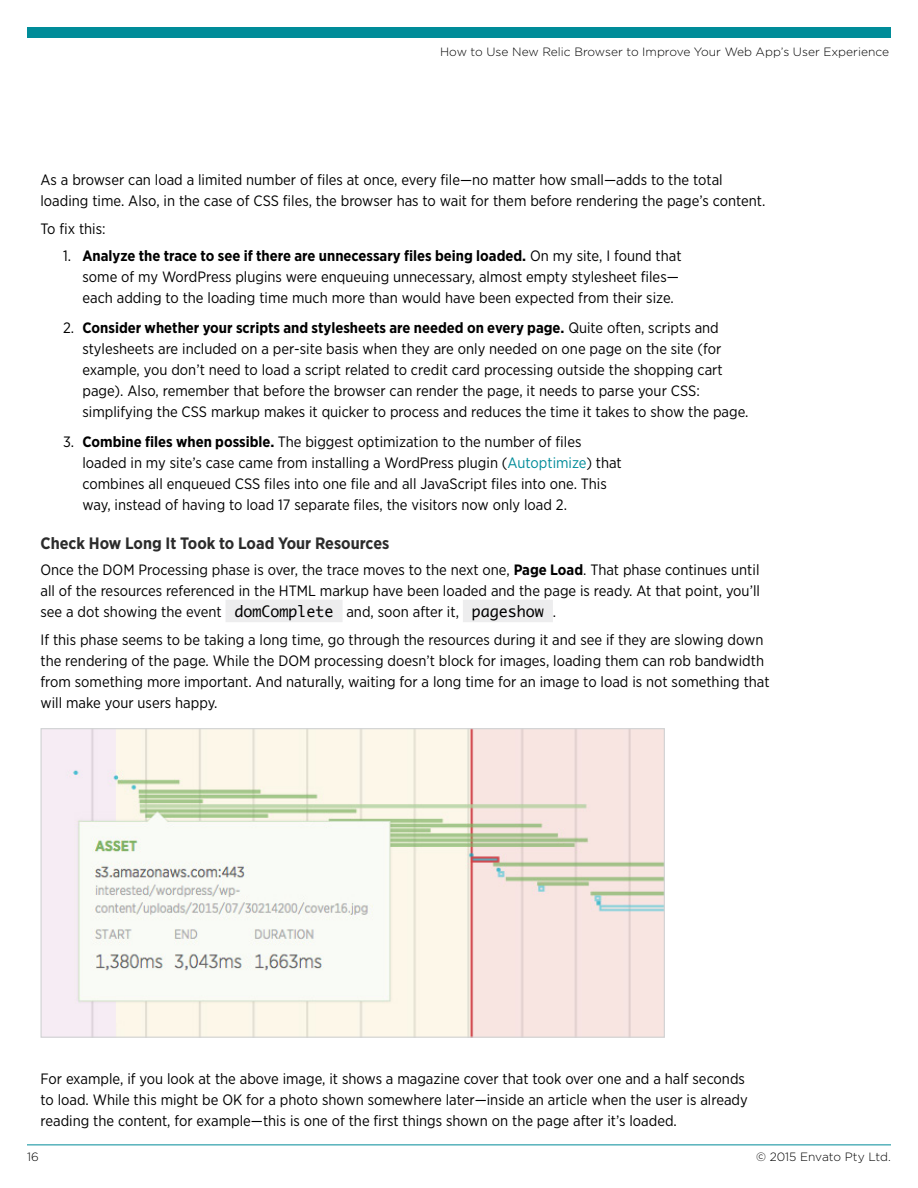
<style>
.page{position:relative;width:918px;height:1188px;background:#fff}
.page>*{position:absolute;margin:0;border:0;box-sizing:border-box;transform-origin:0 0}
.Subhead2{font:700 16.5px "Gotham Narrow";color:#2c2c2c}
.Body_Copy{font:15px/21px "Gotham Narrow";color:#000}
.t1{font:300 12px "Gotham";color:#000}
.s1{font-weight:700}
.s2{color:#008c99}
.s3{font-family:"Monaco"}
</style>
<div class="page">
<div style="left:27px;top:27px;width:864px;height:11px;background:#008c99"></div>
<hr style="left:27px;top:1145px;width:864px;height:1px;background:#008c99">
<div style="left:226px;top:600px;width:117px;height:22px;background:#ededee"></div>
<div style="left:463px;top:600px;width:90px;height:22px;background:#ededee"></div>
<img style="left:43px;top:730px;width:620px;height:306px">
<p class="t1" style="left:440px;top:44px;width:450px">How to Use New Relic Browser to Improve Your Web App’s User Experience</p>
<p class="Body_Copy" style="left:40px;top:169px;width:726px">As a browser can load a limited number of files at once, every file—no matter how small—adds to the total loading time. Also, in the case of CSS files, the browser has to wait for them before rendering the page’s content.</p>
<p class="Body_Copy" style="left:40px;top:217px;width:67px">To fix this:</p>
<p class="Body_Copy" style="left:82px;top:245px;width:601px;text-indent:-20px">1. <span class="s1">Analyze the trace to see if there are unnecessary files being loaded.</span> On my site, I found that some of my WordPress plugins were enqueuing unnecessary, almost empty stylesheet files— each adding to the loading time much more than would have been expected from their size.</p>
<p class="Body_Copy" style="left:82px;top:317px;width:668px;text-indent:-20px">2. <span class="s1">Consider whether your scripts and stylesheets are needed on every page.</span> Quite often, scripts and stylesheets are included on a per-site basis when they are only needed on one page on the site (for example, you don’t need to load a script related to credit card processing outside the shopping cart page). Also, remember that before the browser can render the page, it needs to parse your CSS: simplifying the CSS markup makes it quicker to process and reduces the time it takes to show the page.</p>
<p class="Body_Copy" style="left:82px;top:431px;width:541px;text-indent:-20px">3. <span class="s1">Combine files when possible.</span> The biggest optimization to the number of files loaded in my site’s case came from installing a WordPress plugin (<span class="s2">Autoptimize</span>) that combines all enqueued CSS files into one file and all JavaScript files into one. This way, instead of having to load 17 separate files, the visitors now only load 2.</p>
<p class="Subhead2" style="left:40px;top:532px;width:350px">Check How Long It Took to Load Your Resources</p>
<p class="Body_Copy" style="left:40px;top:559px;width:721px;text-align:justify">Once the DOM Processing phase is over, the trace moves to the next one, <span class="s1">Page Load</span>. That phase continues until all of the resources referenced in the HTML markup have been loaded and the page is ready. At that point, you’ll see a dot showing the event <span class="s3">domComplete</span> and, soon after it, <span class="s3">pageshow</span> .</p>
<p class="Body_Copy" style="left:40px;top:629px;width:731px">If this phase seems to be taking a long time, go through the resources during it and see if they are slowing down the rendering of the page. While the DOM processing doesn’t block for images, loading them can rob bandwidth from something more important. And naturally, waiting for a long time for an image to load is not something that will make your users happy.</p>
<p class="Body_Copy" style="left:40px;top:1068px;width:709px">For example, if you look at the above image, it shows a magazine cover that took over one and a half seconds to load. While this might be OK for a photo shown somewhere later—inside an article when the user is already reading the content, for example—this is one of the first things shown on the page after it’s loaded.</p>
<p class="t1" style="left:27px;top:1149px;width:13px">16</p>
<p class="t1" style="left:756px;top:1149px;width:136px">© 2015 Envato Pty Ltd.</p>
</div>
